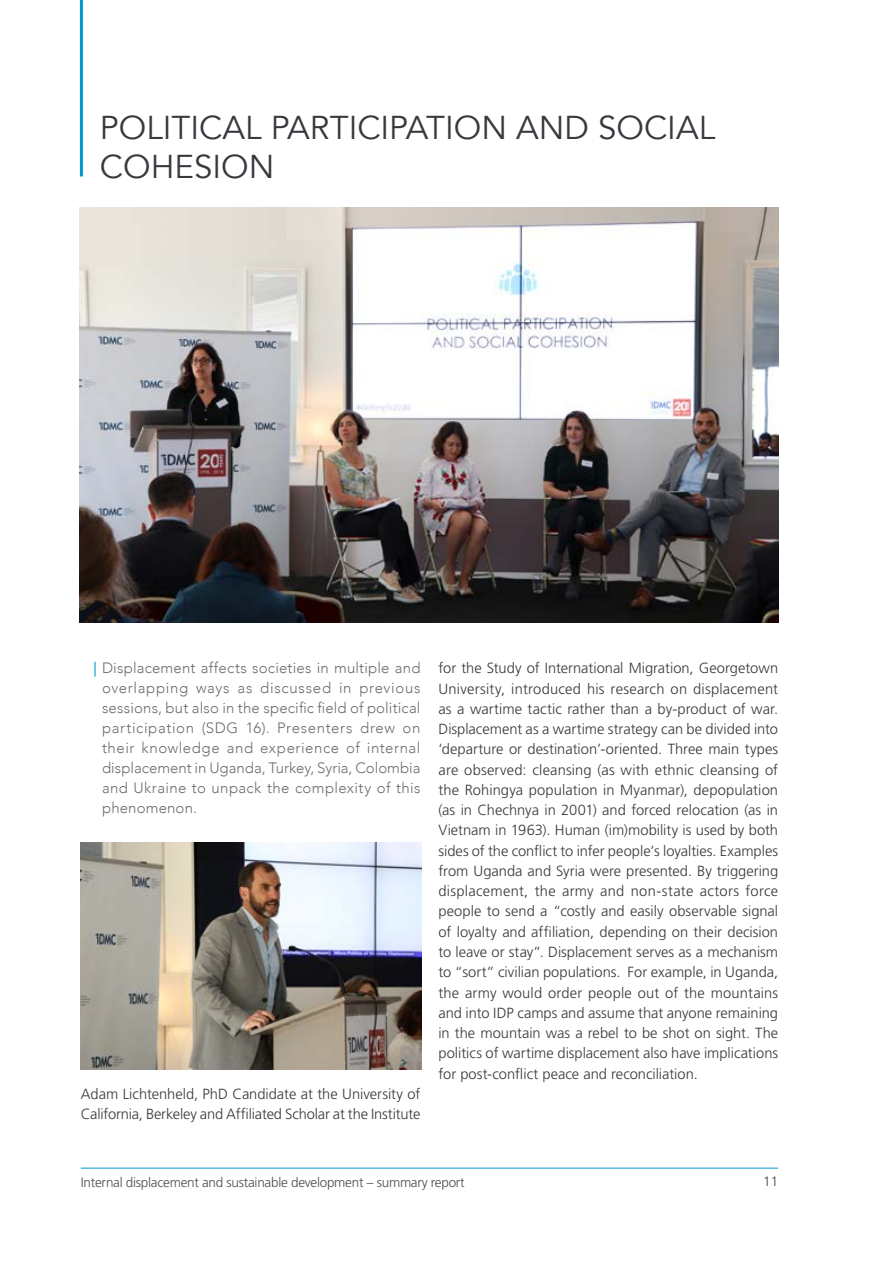
<style>
.page{position:relative;width:893px;height:1263px;background:#fff}
.page>*{position:absolute;margin:0;border:0;box-sizing:border-box;transform-origin:0 0}
.t1{font:33px/39px "Avenir";color:#36393d}
.t2{font:300 15px/20px "Avenir";letter-spacing:.02em;color:#6d6e71;text-align:justify}
.t3{font:300 14.7px/20.2px "Frutiger LT Std";letter-spacing:-.005em;color:#36393d}
.t4{font:300 13.5px "Frutiger LT Std";letter-spacing:-.02em;color:#4d4d4f}
.t5{font:300 13.5px "Frutiger LT Std";color:#444344}
.s1{font-family:"Frutiger LT Std";color:#0098d1}
</style>
<div class="page">
<hr style="left:81px;top:1168px;width:697px;height:1px;background:#0098d1">
<hr style="left:80px;top:0;width:3px;height:176px;background:#0098d1">
<img style="left:81px;top:842px;width:340px;height:227px">
<img style="left:80px;top:207px;width:698px;height:416px">
<h1 class="t1" style="left:100px;top:109px;width:617px">POLITI CAL PARTI CI PATI ON AND SOCIAL<br>COHESION</h1>
<p class="t2" style="left:102px;top:658px;width:320px;text-indent:-9px"><span class="s1">|</span> Displacement affects societies in multiple and overlapping ways as discussed in previous sessions, but also in the specific field of political participation (SDG 16). Presenters drew on their knowledge and experience of internal displacement in Uganda, Turkey, Syria, Colombia and Ukraine to unpack the complexity of this phenomenon.</p>
<p class="t3" style="left:81px;top:1084px;width:341px">Adam Lichtenheld, PhD Candidate at the University of<br>California, Berkeley and Affiliated Scholar at the Institute</p>
<p class="t3" style="left:438px;top:658px;width:341px;text-align:justify">for the Study of International Migration, Georgetown University, introduced his research on displacement as a wartime tactic rather than a by-product of war.<br>Displacement as a wartime strategy can be divided into ‘departure or destination’-oriented. Three main types are observed: cleansing (as with ethnic cleansing of the Rohingya population in Myanmar), depopulation (as in Chechnya in 2001) and forced relocation (as in Vietnam in 1963). Human (im)mobility is used by both sides of the conflict to infer people’s loyalties. Examples from Uganda and Syria were presented. By triggering displacement, the army and non-state actors force people to send a “costly and easily observable signal of loyalty and affiliation, depending on their decision to leave or stay”. Displacement serves as a mechanism to “sort” civilian populations. For example, in Uganda, the army would order people out of the mountains and into IDP camps and assume that anyone remaining in the mountain was a rebel to be shot on sight. The politics of wartime displacement also have implications for post-conflict peace and reconciliation.</p>
<p class="t4" style="left:81px;top:1174px;width:385px">Internal displacement and sustainable development – summary report</p>
<p class="t5" style="left:763px;top:1174px;width:17px">11</p>
</div>
